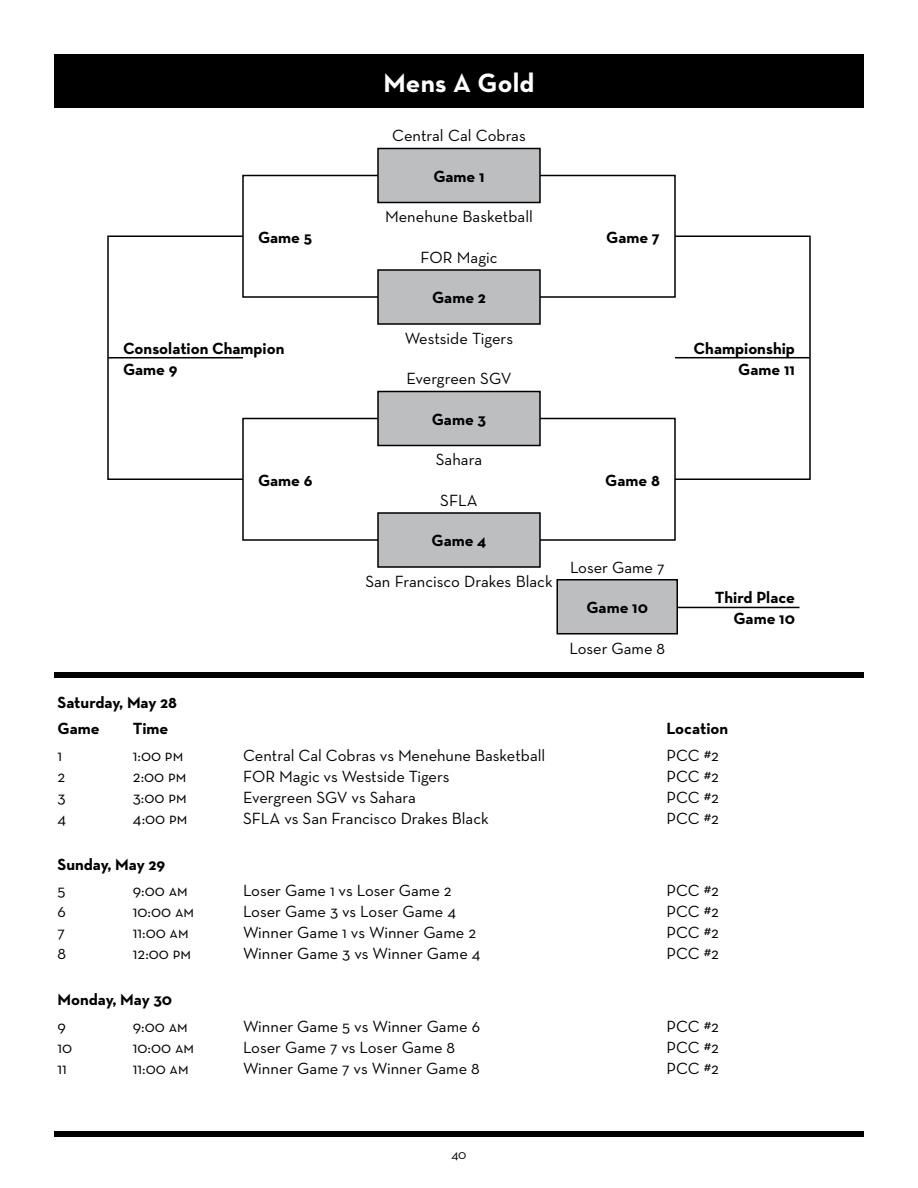
<style>
.page{position:relative;width:918px;height:1188px;background:#fff}
.page>*{position:absolute;margin:0;border:0;box-sizing:border-box;transform-origin:0 0}
.t1{font:700 27px "Neutraface Text";letter-spacing:.01em;color:#fff}
.t2{font:16.5px/21px "Neutraface Text";color:#000}
.t3{font:700 16.5px/21px "Neutraface Text";color:#000}
.t4{font:13.5px "Neutraface Text";color:#000}
</style>
<div class="page">
<svg style="left:242px;top:417px;width:434px;height:124px"></svg>
<svg style="left:242px;top:174px;width:434px;height:124px"></svg>
<hr style="left:108px;top:357px;width:135px;height:1px;background:#000">
<hr style="left:631px;top:607px;width:169px;height:1px;background:#000">
<div style="left:54px;top:672px;width:810px;height:6px;background:#000"></div>
<div style="left:54px;top:1131px;width:810px;height:6px;background:#000"></div>
<svg style="left:376px;top:147px;width:166px;height:57px"></svg>
<svg style="left:376px;top:268px;width:166px;height:57px"></svg>
<svg style="left:376px;top:390px;width:166px;height:57px"></svg>
<svg style="left:376px;top:512px;width:166px;height:56px"></svg>
<svg style="left:556px;top:579px;width:123px;height:56px"></svg>
<svg style="left:674px;top:235px;width:137px;height:246px"></svg>
<div style="left:54px;top:54px;width:810px;height:54px;background:#000"></div>
<h1 class="t1" style="left:384px;top:65px;width:152px">Mens A Gold</h1>
<p class="t2" style="left:392px;top:125px;width:135px">Central Cal Cobras</p>
<p class="t3" style="left:433px;top:166px;width:53px">Game 1</p>
<p class="t2" style="left:385px;top:206px;width:149px">Menehune Basketball</p>
<p class="t3" style="left:258px;top:226px;width:56px">Game 5</p>
<p class="t3" style="left:606px;top:226px;width:55px">Game 7</p>
<p class="t2" style="left:420px;top:247px;width:79px">FOR Magic</p>
<p class="t3" style="left:432px;top:287px;width:55px">Game 2</p>
<p class="t3" style="left:123px;top:337px;width:163px">Consolation Champion<br>Game 9</p>
<p class="t2" style="left:405px;top:328px;width:110px">Westside Tigers</p>
<p class="t2" style="left:406px;top:368px;width:107px">Evergreen SGV</p>
<p class="t3" style="left:694px;top:337px;width:103px;text-align:right">Championship<br>Game 11</p>
<p class="t3" style="left:432px;top:409px;width:56px">Game 3</p>
<p class="t2" style="left:436px;top:449px;width:48px">Sahara</p>
<p class="t3" style="left:258px;top:469px;width:56px">Game 6</p>
<p class="t3" style="left:605px;top:469px;width:56px">Game 8</p>
<p class="t2" style="left:440px;top:490px;width:39px">SFLA</p>
<p class="t3" style="left:432px;top:530px;width:56px">Game 4</p>
<p class="t2" style="left:365px;top:571px;width:189px">San Francisco Drakes Black</p>
<p class="t2" style="left:570px;top:557px;width:96px">Loser Game 7</p>
<p class="t3" style="left:586px;top:597px;width:63px">Game 10</p>
<p class="t3" style="left:715px;top:587px;width:82px;text-align:right">Third Place<br>Game 10</p>
<p class="t2" style="left:569px;top:638px;width:97px">Loser Game 8</p>
<p class="t3" style="left:58px;top:689px;width:121px;line-height:26.4px">Saturday, May 28<br>Game</p>
<p class="t3" style="left:133px;top:718px;width:37px">Time</p>
<p class="t3" style="left:666px;top:718px;width:63px">Location</p>
<p class="t2" style="left:58px;top:745px;width:10px">1<br>2<br>3<br>4</p>
<p class="t2" style="left:133px;top:745px;width:56px">1:00 pm<br>2:00 pm<br>3:00 pm<br>4:00 pm</p>
<p class="t2" style="left:243px;top:745px;width:304px">Central Cal Cobras vs Menehune Basketball<br>FOR Magic vs Westside Tigers<br>Evergreen SGV vs Sahara<br>SFLA vs San Francisco Drakes Black</p>
<p class="t2" style="left:666px;top:745px;width:54px;text-align:justify">PCC #2<br>PCC #2<br>PCC #2<br>PCC #2</p>
<p class="t3" style="left:58px;top:854px;width:109px">Sunday, May 29</p>
<p class="t2" style="left:58px;top:880px;width:10px;text-align:justify">5<br>6<br>7<br>8</p>
<p class="t2" style="left:133px;top:880px;width:63px">9:00 am<br>10:00 am<br>11:00 am<br>12:00 pm</p>
<p class="t2" style="left:243px;top:880px;width:239px">Loser Game 1 vs Loser Game 2<br>Loser Game 3 vs Loser Game 4<br>Winner Game 1 vs Winner Game 2<br>Winner Game 3 vs Winner Game 4</p>
<p class="t2" style="left:666px;top:880px;width:54px;text-align:justify">PCC #2<br>PCC #2<br>PCC #2<br>PCC #2</p>
<p class="t3" style="left:58px;top:989px;width:116px">Monday, May 30</p>
<p class="t2" style="left:58px;top:1015px;width:16px">9<br>10<br>11</p>
<p class="t2" style="left:133px;top:1015px;width:63px">9:00 am<br>10:00 am<br>11:00 am</p>
<p class="t2" style="left:243px;top:1015px;width:239px">Winner Game 5 vs Winner Game 6<br>Loser Game 7 vs Loser Game 8<br>Winner Game 7 vs Winner Game 8</p>
<p class="t2" style="left:666px;top:1015px;width:54px;text-align:justify">PCC #2<br>PCC #2<br>PCC #2</p>
<p class="t4" style="left:451px;top:1146px;width:17px">40</p>
</div>
